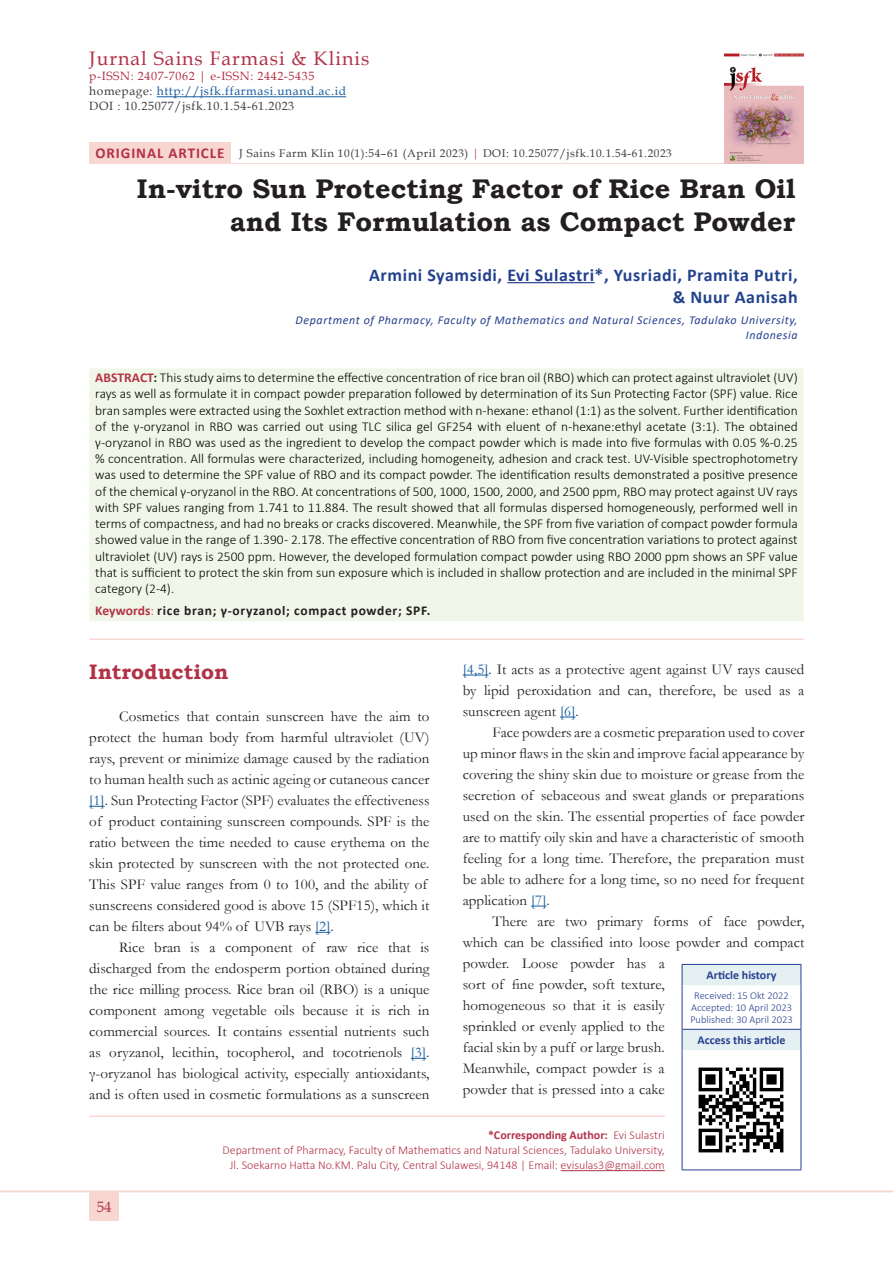
<style>
.page{position:relative;width:893px;height:1263px;background:#fff}
.page>*{position:absolute;margin:0;border:0;box-sizing:border-box;transform-origin:0 0}
.t1{font:700 27px/33px "Bookman Old Style";color:#231f20;text-align:right}
.t2{font:700 21px "Bookman Old Style";color:#b23247}
.t3{font:19.5px "Book Antiqua";letter-spacing:.05em;color:#b23247}
.t4{font:700 18px "Calibri";letter-spacing:.03em;color:#23428e}
.t5{font:15px/21px "Garamond";letter-spacing:.005em;color:#231f20;text-align:justify}
.t6{font:15px "Book Antiqua";color:#b23247}
.t7{font:300 13.5px/16.2px "Calibri";color:#050404;text-align:justify}
.t8{font:700 13.5px "Calibri";letter-spacing:.05em;color:#231f20}
.t9{font:300 12px "Calibri";color:#b23247}
.t10{font:12px/15px "Book Antiqua";letter-spacing:.05em;color:#3e3e3f}
.t11{font:italic 12px "Calibri";letter-spacing:.05em;color:#253f8e}
.t12{font:700 12px "Calibri";color:#b23247}
.t13{font:700 12px "Calibri";color:#253f8e}
.t14{font:11.25px "Book Antiqua";letter-spacing:.05em;color:#3e3e3f}
.t15{font:300 10.5px "Calibri";color:#253f8e}
.s1{color:#b23247}
.s2{color:#175d9e}
.s3{font-family:"Calibri";font-weight:700;font-size:15px;color:#b23247}
.s4{color:#b84653}
.s5{color:#253f8e}
.s6{font-weight:700;color:#b23247}
.s7{font-weight:700;color:#231f20}
.s8{color:#231f20}
.s9{font-weight:300;color:#b23247}
.s10{font-weight:300}
</style>
<div class="page">
<hr style="left:0;top:1191px;width:893px;height:1px;background:#f8d6d2">
<div style="left:89px;top:1191px;width:30px;height:30px;background:#f8d6d2"></div>
<hr style="left:157px;top:96px;width:189px;height:1px;background:#175d9e">
<img style="left:724px;top:53px;width:80px;height:110px">
<div style="left:89px;top:142px;width:142px;height:21px;background:#f8d6d2"></div>
<hr style="left:89px;top:163px;width:142px;height:1px;background:#f8d6d2">
<hr style="left:231px;top:163px;width:493px;height:1px;background:#f8d6d2">
<hr style="left:89px;top:1115px;width:576px;height:2px;background:#f8d6d2">
<svg style="left:89px;top:806px;width:16px;height:1px"></svg>
<svg style="left:315px;top:932px;width:16px;height:1px"></svg>
<svg style="left:411px;top:1058px;width:15px;height:1px"></svg>
<svg style="left:463px;top:675px;width:26px;height:1px"></svg>
<svg style="left:560px;top:717px;width:15px;height:1px"></svg>
<svg style="left:531px;top:906px;width:15px;height:1px"></svg>
<svg style="left:682px;top:964px;width:120px;height:206px"></svg>
<hr style="left:682px;top:1050px;width:1px;height:119px;background:#253f8e">
<hr style="left:801px;top:1050px;width:1px;height:119px;background:#253f8e">
<hr style="left:682px;top:1169px;width:119px;height:1px;background:#253f8e">
<img style="left:686px;top:1054px;width:110px;height:112px">
<div style="left:89px;top:368px;width:715px;height:253px;background:#f1f7e8"></div>
<hr style="left:507px;top:282px;width:88px;height:1px;background:#253f8e">
<hr style="left:561px;top:1170px;width:104px;height:1px;background:#b23247">
<hr style="left:89px;top:639px;width:715px;height:1px;background:#f8d6d2">
<h3 class="t3" style="left:89px;top:45px;width:281px">Jurnal Sains Farmasi &amp; Klinis</h3>
<p class="t10" style="left:89px;top:68px;width:258px"><span class="s1">p-ISSN: 2407-7062 | e-ISSN: 2442-5435 </span>homepage: <span class="s2">http://jsfk.ffarmasi.unand.ac.id<br></span>DOI : 10.25077/jsfk.10.1.54-61.2023</p>
<p class="t14" style="left:96px;top:145px;width:578px"><span class="s3">ORIGINAL ARTICLE</span> J Sains Farm Klin 10(1):54–61 (April 2023) <span class="s4">|</span> DOI: 10.25077/jsfk.10.1.54-61.2023</p>
<p class="t1" style="left:137px;top:172px;width:660px">In-vitro Sun Protecting Factor of Rice Bran Oil and Its Formulation as Compact Powder</p>
<p class="t4" style="left:369px;top:262px;width:430px">Armini Syamsidi, <span class="s5">Evi Sulastri</span>*, Yusriadi, Pramita Putri,</p>
<p class="t4" style="left:673px;top:284px;width:127px">&amp; Nuur Aanisah</p>
<p class="t11" style="left:296px;top:312px;width:504px">Department of Pharmacy, Faculty of Mathematics and Natural Sciences, Tadulako University,</p>
<p class="t11" style="left:746px;top:327px;width:53px">Indonesia</p>
<p class="t7" style="left:95px;top:370px;width:704px"><span class="s6">ABSTRACT</span><span class="s7">:</span> This study aims to determine the effective concentration of rice bran oil (RBO) which can protect against ultraviolet (UV) rays as well as formulate it in compact powder preparation followed by determination of its Sun Protecting Factor (SPF) value. Rice bran samples were extracted using the Soxhlet extraction method with n-hexane: ethanol (1:1) as the solvent. Further identification of the γ-oryzanol in RBO was carried out using TLC silica gel GF254 with eluent of n-hexane:ethyl acetate (3:1). The obtained γ-oryzanol in RBO was used as the ingredient to develop the compact powder which is made into five formulas with 0.05 %-0.25 % concentration. All formulas were characterized, including homogeneity, adhesion and crack test. UV-Visible spectrophotometry was used to determine the SPF value of RBO and its compact powder. The identification results demonstrated a positive presence of the chemical γ-oryzanol in the RBO. At concentrations of 500, 1000, 1500, 2000, and 2500 ppm, RBO may protect against UV rays with SPF values ranging from 1.741 to 11.884. The result showed that all formulas dispersed homogeneously, performed well in terms of compactness, and had no breaks or cracks discovered. Meanwhile, the SPF from five variation of compact powder formula showed value in the range of 1.390 - 2.178. The effective concentration of RBO from five concentration variations to protect against ultraviolet (UV) rays is 2500 ppm. However, the developed formulation compact powder using RBO 2000 ppm shows an SPF value that is sufficient to protect the skin from sun exposure which is included in shallow protection and are included in the minimal SPF category (2-4)<span class="s8">.</span></p>
<p class="t8" style="left:95px;top:601px;width:337px"><span class="s1">Keywords</span><span class="s9">:</span> rice bran; γ-oryzanol; compact powder; SPF.</p>
<p class="t2" style="left:89px;top:657px;width:141px">Introduction</p>
<p class="t5" style="left:89px;top:705px;width:342px;text-align:left;text-indent:30px">Cosmetics that contain sunscreen have the aim to protect the human body from harmful ultraviolet (UV) rays, prevent or minimize damage caused by the radiation to human health such as actinic ageing or cutaneous cancer <span class="s2">[1]</span>. Sun Protecting Factor (SPF) evaluates the effectiveness of product containing sunscreen compounds. SPF is the ratio between the time needed to cause erythema on the skin protected by sunscreen with the not protected one.<br>This SPF value ranges from 0 to 100, and the ability of sunscreens considered good is above 15 (SPF15), which it can be filters about 94% of UVB rays <span class="s2">[2]</span>.</p>
<p class="t5" style="left:89px;top:936px;width:342px;text-indent:30px">Rice bran is a component of raw rice that is discharged from the endosperm portion obtained during the rice milling process. Rice bran oil (RBO) is a unique component among vegetable oils because it is rich in commercial sources. It contains essential nutrients such as oryzanol, lecithin, tocopherol, and tocotrienols <span class="s2">[3]</span>. γ-oryzanol has biological activity, especially antioxidants, and is often used in cosmetic formulations as a sunscreen</p>
<p class="t5" style="left:463px;top:658px;width:343px"><span class="s2">[4,5]</span>. It acts as a protective agent against UV rays caused by lipid peroxidation and can, therefore, be used as a sunscreen agent <span class="s2">[6]</span>.</p>
<p class="t5" style="left:463px;top:721px;width:343px;text-indent:30px">Face powders are a cosmetic preparation used to cover up minor flaws in the skin and improve facial appearance by covering the shiny skin due to moisture or grease from the secretion of sebaceous and sweat glands or preparations used on the skin. The essential properties of face powder are to mattify oily skin and have a characteristic of smooth feeling for a long time. Therefore, the preparation must be able to adhere for a long time, so no need for frequent application <span class="s2">[7]</span>.</p>
<p class="t5" style="left:463px;top:910px;width:343px;text-align:left;text-indent:30px">There are two primary forms of face powder, which can be classified into loose powder and compact powder. Loose powder has a<br>sort of fine powder, soft texture,<br>homogeneous so that it is easily<br>sprinkled or evenly applied to the<br>facial skin by a puff or large brush.<br>Meanwhile, compact powder is a<br>powder that is pressed into a cake</p>
<p class="t13" style="left:707px;top:967px;width:71px">Article history</p>
<p class="t15" style="left:694px;top:989px;width:96px">Received: 15 Okt 2022</p>
<p class="t15" style="left:691px;top:1001px;width:102px">Accepted: 10 April 2023</p>
<p class="t15" style="left:690px;top:1013px;width:104px">Published: 30 April 2023</p>
<p class="t13" style="left:698px;top:1032px;width:89px">Access this article</p>
<p class="t6" style="left:97px;top:1196px;width:16px">54</p>
<p class="t12" style="left:488px;top:1127px;width:178px">*Corresponding Author: <span class="s10">Evi Sulastri</span></p>
<p class="t9" style="left:222px;top:1143px;width:444px">Department of Pharmacy, Faculty of Mathematics and Natural Sciences, Tadulako University,</p>
<p class="t9" style="left:230px;top:1158px;width:437px">Jl. Soekarno Hatta No.KM. Palu City, Central Sulawesi, 94148 | Email: evisulas3@gmail.com</p>
</div>
